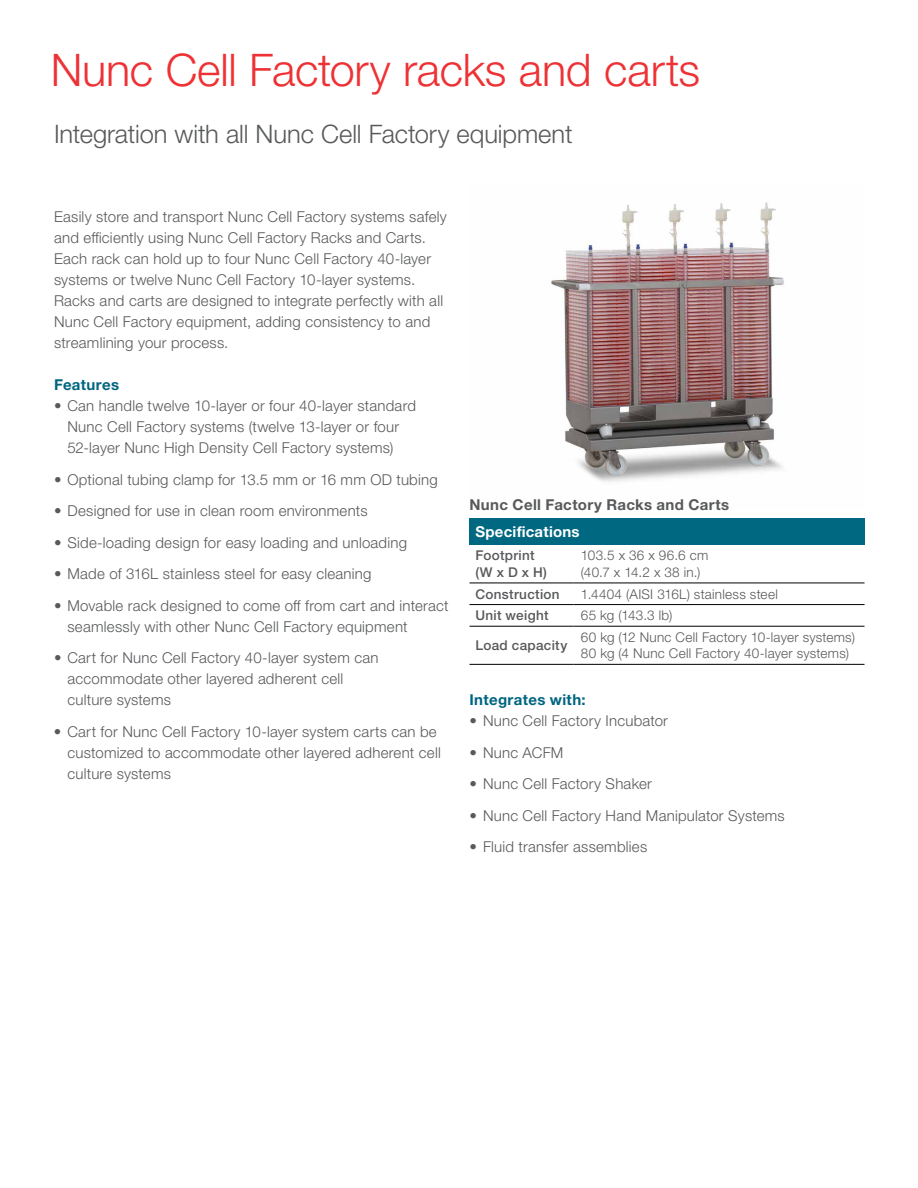
<style>
.page{position:relative;width:918px;height:1188px;background:#fff}
.page>*{position:absolute;margin:0;border:0;box-sizing:border-box;transform-origin:0 0}
.t1{font:300 45px "Helvetica Neue LTW1 G";letter-spacing:-.005em;color:#ee3134}
.t2{font:300 25.5px "Helvetica Neue LTW1 G";letter-spacing:-.005em;color:#58595b}
.t3{font:300 15px/21px "Helvetica Neue LTW1 G";letter-spacing:.015em;color:#58595b}
.t4{font:700 15px "Helvetica Neue LTW1 G";letter-spacing:.025em;color:#58595b}
.t5{font:700 15px "Helvetica Neue LTW1 G";letter-spacing:.025em;color:#006580}
.t6{font:700 15px "Helvetica Neue LTW1 G";letter-spacing:.015em;color:#fff}
.t7{font:300 13.5px/16.5px "Helvetica Neue LTW1 G";letter-spacing:.02em;color:#58595b}
.t8{font:500 13.5px/16.5px "Helvetica Neue LTW1 G";letter-spacing:.02em;color:#58595b}
</style>
<div class="page">
<img style="left:551px;top:202px;width:233px;height:280px">
<div style="left:470px;top:518px;width:395px;height:27px;background:#006880"></div>
<hr style="left:470px;top:583px;width:103px;height:1px;background:#000">
<hr style="left:573px;top:583px;width:292px;height:1px;background:#000">
<hr style="left:470px;top:604px;width:103px;height:1px;background:#000">
<hr style="left:573px;top:604px;width:292px;height:1px;background:#000">
<hr style="left:470px;top:626px;width:103px;height:1px;background:#000">
<hr style="left:573px;top:626px;width:292px;height:1px;background:#000">
<hr style="left:470px;top:664px;width:103px;height:1px;background:#000">
<hr style="left:573px;top:664px;width:292px;height:1px;background:#000">
<h1 class="t1" style="left:51px;top:43px;width:651px">Nunc Cell Factory racks and carts</h1>
<h2 class="t2" style="left:54px;top:118px;width:520px">Integration with all Nunc Cell Factory equipment</h2>
<p class="t3" style="left:54px;top:206px;width:394px">Easily store and transport Nunc Cell Factory systems safely and efficiently using Nunc Cell Factory Racks and Carts.<br>Each rack can hold up to four Nunc Cell Factory 40-layer systems or twelve Nunc Cell Factory 10-layer systems.<br>Racks and carts are designed to integrate perfectly with all Nunc Cell Factory equipment, adding consistency to and streamlining your process.</p>
<p class="t5" style="left:54px;top:375px;width:67px">Features</p>
<p class="t3" style="left:68px;top:395px;width:350px;text-indent:-14px">• Can handle twelve 10-layer or four 40-layer standard<br>Nunc Cell Factory systems (twelve 13-layer or four<br>52-layer Nunc High Density Cell Factory systems)</p>
<p class="t3" style="left:54px;top:469px;width:385px">• Optional tubing clamp for 13.5 mm or 16 mm OD tubing</p>
<p class="t3" style="left:54px;top:500px;width:315px">• Designed for use in clean room environments</p>
<p class="t3" style="left:54px;top:532px;width:355px">• Side-loading design for easy loading and unloading</p>
<p class="t3" style="left:54px;top:563px;width:319px">• Made of 316L stainless steel for easy cleaning</p>
<p class="t3" style="left:68px;top:595px;width:383px;text-indent:-14px">• Movable rack designed to come off from cart and interact seamlessly with other Nunc Cell Factory equipment</p>
<p class="t3" style="left:67px;top:647px;width:313px;text-indent:-13px">• Cart for Nunc Cell Factory 40-layer system can accommodate other layered adherent cell culture systems</p>
<p class="t3" style="left:67px;top:721px;width:375px;text-indent:-14px">• Cart for Nunc Cell Factory 10-layer system carts can be customized to accommodate other layered adherent cell culture systems</p>
<p class="t4" style="left:470px;top:495px;width:261px">Nunc Cell Factory Racks and Carts</p>
<p class="t6" style="left:476px;top:522px;width:106px">Specifications</p>
<p class="t8" style="left:476px;top:547px;width:73px">Footprint (W x D x H)</p>
<p class="t7" style="left:581px;top:547px;width:129px">103.5 x 36 x 96.6 cm (40.7 x 14.2 x 38 in.)</p>
<p class="t8" style="left:476px;top:586px;width:86px">Construction</p>
<p class="t7" style="left:581px;top:585px;width:198px">1.4404 (AISI 316L) stainless steel</p>
<p class="t8" style="left:476px;top:607px;width:75px">Unit weight</p>
<p class="t7" style="left:581px;top:607px;width:93px">65 kg (143.3 lb)</p>
<p class="t8" style="left:476px;top:637px;width:93px">Load capacity</p>
<p class="t7" style="left:581px;top:629px;width:276px">60 kg (12 Nunc Cell Factory 10-layer systems)<br>80 kg (4 Nunc Cell Factory 40-layer systems)</p>
<p class="t5" style="left:470px;top:690px;width:118px">Integrates with:</p>
<p class="t3" style="left:470px;top:710px;width:200px">• Nunc Cell Factory Incubator</p>
<p class="t3" style="left:470px;top:742px;width:95px">• Nunc ACFM</p>
<p class="t3" style="left:470px;top:773px;width:184px">• Nunc Cell Factory Shaker</p>
<p class="t3" style="left:470px;top:805px;width:317px">• Nunc Cell Factory Hand Manipulator Systems</p>
<p class="t3" style="left:470px;top:836px;width:179px">• Fluid transfer assemblies</p>
</div>
